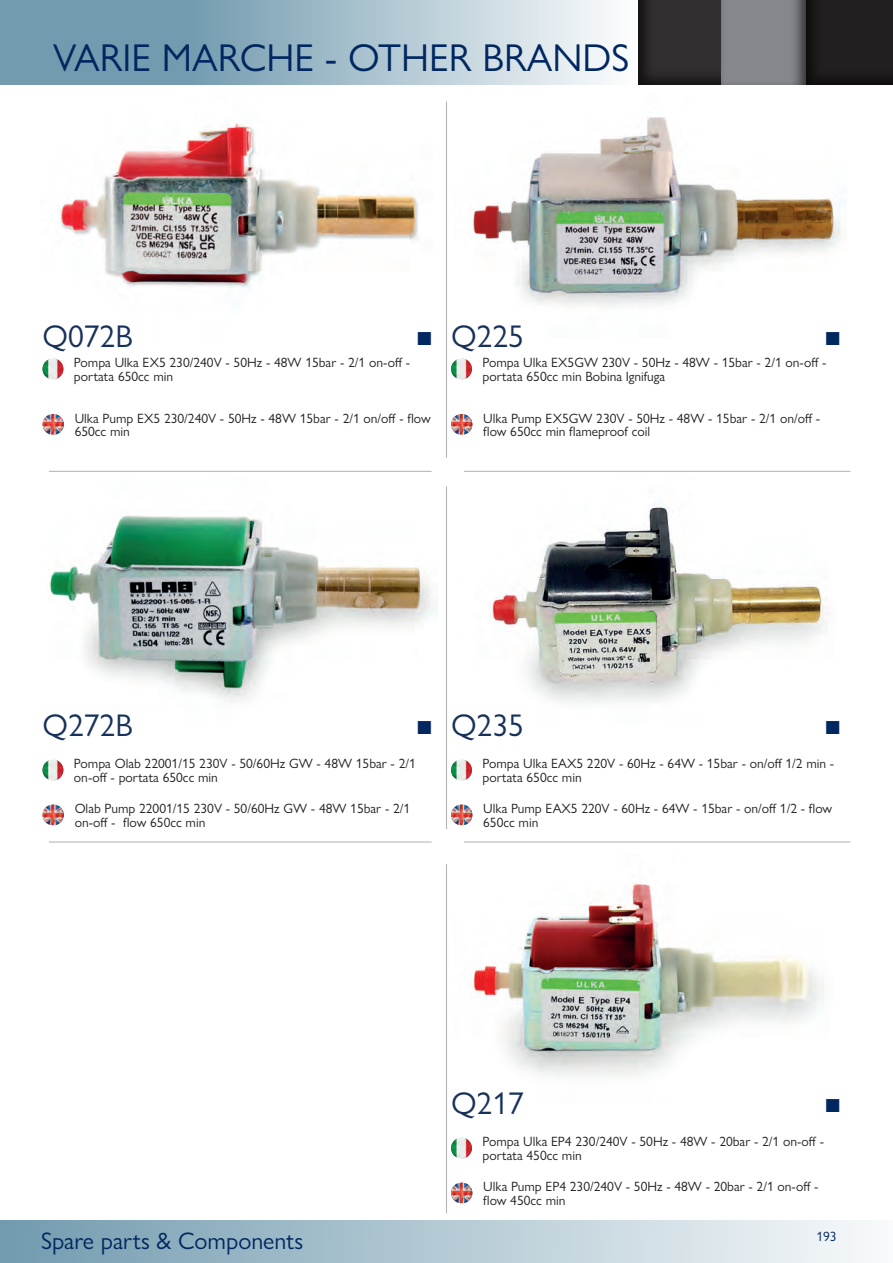
<style>
.page{position:relative;width:893px;height:1263px;background:#fff}
.page>*{position:absolute;margin:0;border:0;box-sizing:border-box;transform-origin:0 0}
.t1{font:39px "Gill Sans Nova";color:#002760}
.t2{font:31.5px "Gill Sans Nova";color:#18315a}
.t3{font:24px "Gill Sans Nova";color:#002760}
.t4{font:13.5px/13.5px "Gill Sans Nova";color:#231f20}
.t5{font:13.5px "Gill Sans Nova";color:#002760}
</style>
<div class="page">
<svg style="left:0;top:0;width:607px;height:85px;background:#9fbac8"></svg>
<div style="left:637px;top:0;width:88px;height:86px;background:#231f20;opacity:.75"></div>
<div style="left:721px;top:0;width:88px;height:87px;background:#231f20;opacity:.75"></div>
<div style="left:805px;top:0;width:88px;height:86px;background:#231f20"></div>
<div style="left:0;top:1220px;width:893px;height:43px;background:linear-gradient(to right,#719aae,#f8fafb)"></div>
<img style="left:60px;top:123px;width:359px;height:174px">
<img style="left:471px;top:117px;width:375px;height:190px">
<img style="left:49px;top:515px;width:389px;height:188px">
<img style="left:489px;top:505px;width:339px;height:197px">
<img style="left:470px;top:883px;width:354px;height:194px">
<img style="left:43px;top:414px;width:21px;height:21px">
<img style="left:451px;top:414px;width:21px;height:21px">
<img style="left:43px;top:804px;width:21px;height:21px">
<img style="left:451px;top:804px;width:21px;height:21px">
<img style="left:451px;top:1182px;width:21px;height:21px">
<img style="left:43px;top:359px;width:20px;height:20px;border-radius:10px">
<img style="left:451px;top:359px;width:21px;height:20px;border-radius:10px">
<img style="left:43px;top:760px;width:20px;height:20px;border-radius:10px">
<img style="left:451px;top:760px;width:21px;height:20px;border-radius:10px">
<img style="left:451px;top:1138px;width:21px;height:20px;border-radius:10px">
<hr style="left:446px;top:101px;width:1px;height:357px;background:#85888d">
<hr style="left:464px;top:471px;width:386px;height:1px;background:#85888d">
<hr style="left:49px;top:471px;width:383px;height:1px;background:#85888d">
<hr style="left:464px;top:841px;width:386px;height:1px;background:#85888d">
<hr style="left:49px;top:841px;width:383px;height:1px;background:#85888d">
<hr style="left:446px;top:486px;width:1px;height:343px;background:#85888d">
<hr style="left:446px;top:864px;width:1px;height:349px;background:#85888d">
<h1 class="t1" style="left:53px;top:34px;width:578px">VARIE MARCHE - OTHER BRANDS</h1>
<h2 class="t2" style="left:43px;top:317px;width:91px">Q072B</h2>
<h2 class="t2" style="left:451px;top:317px;width:74px">Q225</h2>
<p class="t4" style="left:74px;top:356px;width:338px">Pompa Ulka EX5 230/240V - 50Hz - 48W 15bar - 2/1 on-off - portata 650cc min</p>
<p class="t4" style="left:482px;top:356px;width:345px">Pompa Ulka EX5GW 230V - 50Hz - 48W - 15bar - 2/1 on-off - portata 650cc min Bobina Ignifuga</p>
<p class="t4" style="left:75px;top:411px;width:357px">Ulka Pump EX5 230/240V - 50Hz - 48W 15bar - 2/1 on/off - flow<br>650cc min</p>
<p class="t4" style="left:483px;top:411px;width:338px">Ulka Pump EX5GW 230V - 50Hz - 48W - 15bar - 2/1 on/off - flow 650cc min flameproof coil</p>
<h2 class="t2" style="left:43px;top:706px;width:91px">Q272B</h2>
<h2 class="t2" style="left:451px;top:706px;width:74px">Q235</h2>
<p class="t4" style="left:74px;top:757px;width:343px">Pompa Olab 22001/15 230V - 50/60Hz GW - 48W 15bar - 2/1 on-off - portata 650cc min</p>
<p class="t4" style="left:482px;top:757px;width:353px">Pompa Ulka EAX5 220V - 60Hz - 64W - 15bar - on/off 1/2 min - portata 650cc min</p>
<p class="t4" style="left:75px;top:802px;width:337px">Olab Pump 22001/15 230V - 50/60Hz GW - 48W 15bar - 2/1 on-off - flow 650cc min</p>
<p class="t4" style="left:483px;top:802px;width:350px">Ulka Pump EAX5 220V - 60Hz - 64W - 15bar - on/off 1/2 - flow<br>650cc min</p>
<h2 class="t2" style="left:451px;top:1084px;width:74px">Q217</h2>
<p class="t4" style="left:482px;top:1135px;width:343px">Pompa Ulka EP4 230/240V - 50Hz - 48W - 20bar - 2/1 on-off - portata 450cc min</p>
<p class="t4" style="left:483px;top:1180px;width:337px">Ulka Pump EP4 230/240V - 50Hz - 48W - 20bar - 2/1 on-off - flow 450cc min</p>
<h3 class="t3" style="left:41px;top:1226px;width:264px">Spare parts &amp; Components</h3>
<p class="t5" style="left:816px;top:1228px;width:22px">193</p>
</div>
